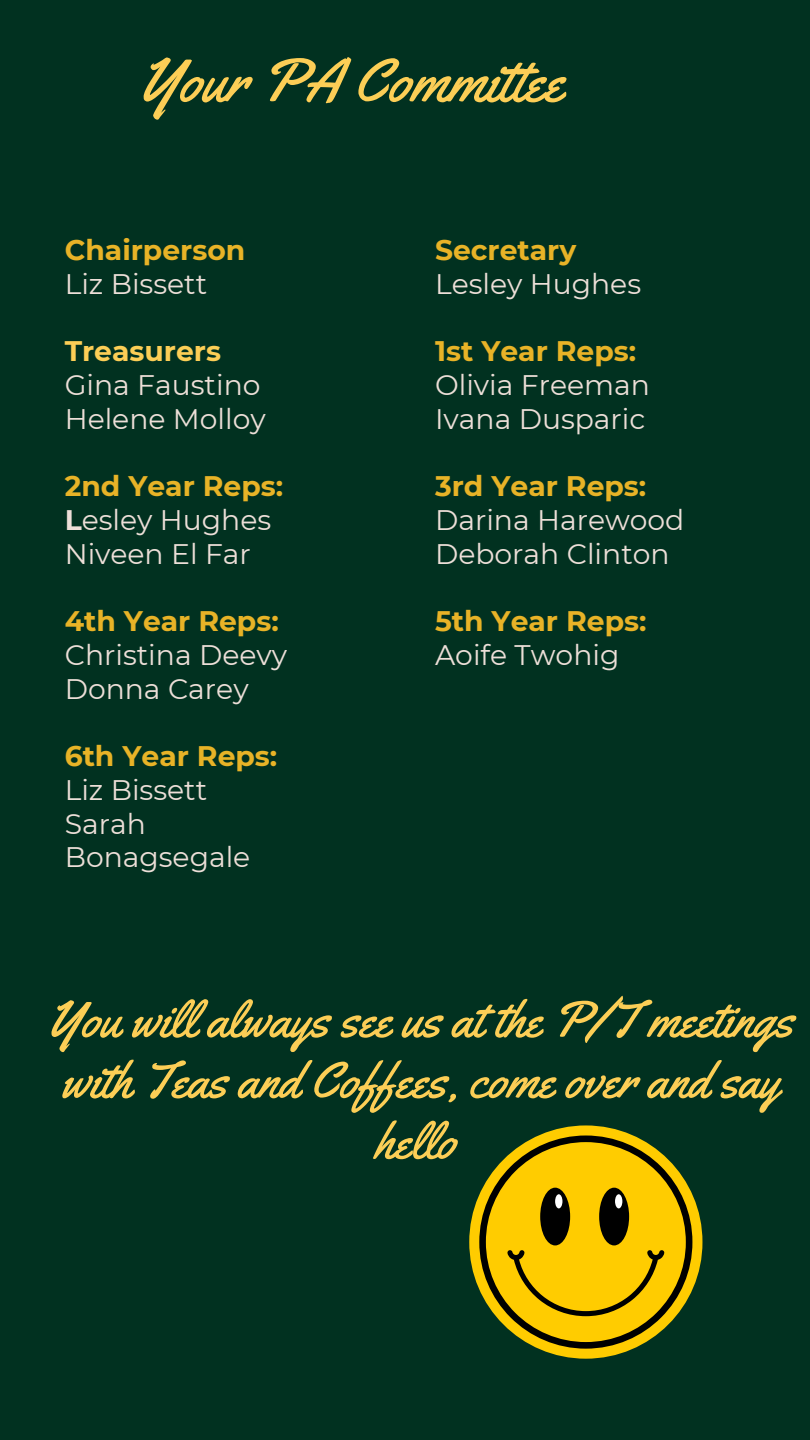
<style>
.page{position:relative;width:810px;height:1440px;background:#013120}
.page>*{position:absolute;margin:0;border:0;box-sizing:border-box;transform-origin:0 0}
.t1{font:61.4px "Yellowtail";color:#fcce56}
.t2{font:51.2px/60.8px "Yellowtail";color:#fcce56;text-align:center}
.t3{font:28.2px/33.8px "Montserrat";color:#eddfd8}
.t4{font:700 28.2px "Montserrat";color:#e8b327}
.t5{font:700 28.2px "Montserrat";color:#fcce56}
.s1{font-weight:700}
</style>
<div class="page">
<div style="left:469px;top:1126px;width:233px;height:233px;background:#fc0;border-radius:50%"></div>
<svg style="left:479px;top:1136px;width:213px;height:213px"></svg>
<div style="left:555px;top:1194px;width:7px;height:14px;background:#fff;border-radius:50%"></div>
<div style="left:615px;top:1194px;width:7px;height:14px;background:#fff;border-radius:50%"></div>
<p class="t1" style="left:139px;top:42px;width:426px">Your PA Commit ee</p>
<h1 class="t4" style="left:65px;top:232px;width:182px">Chairperson</h1>
<p class="t3" style="left:65px;top:266px;width:144px">Liz Bissett</p>
<p class="t5" style="left:65px;top:334px;width:158px">Treasurers</p>
<p class="t3" style="left:65px;top:368px;width:197px">Gina Faustino</p>
<p class="t3" style="left:65px;top:401px;width:203px">Helene Molloy</p>
<p class="t4" style="left:65px;top:469px;width:220px">2nd Year Reps:</p>
<p class="t3" style="left:65px;top:503px;width:208px"><span class="s1">L</span>esley Hughes</p>
<p class="t3" style="left:65px;top:536px;width:188px">Niveen El Far</p>
<p class="t4" style="left:65px;top:604px;width:216px">4th Year Reps:</p>
<p class="t3" style="left:65px;top:638px;width:224px">Christina Deevy</p>
<p class="t3" style="left:65px;top:671px;width:185px">Donna Carey</p>
<p class="t4" style="left:65px;top:739px;width:214px">6th Year Reps:</p>
<p class="t3" style="left:65px;top:773px;width:144px">Liz Bissett</p>
<p class="t3" style="left:65px;top:806px;width:187px">Sarah<br>Bonagsegale</p>
<p class="t4" style="left:435px;top:232px;width:143px">Secretary</p>
<p class="t3" style="left:435px;top:266px;width:208px">Lesley Hughes</p>
<p class="t4" style="left:435px;top:334px;width:203px">1st Year Reps:</p>
<p class="t3" style="left:435px;top:368px;width:216px">Olivia Freeman</p>
<p class="t3" style="left:435px;top:401px;width:212px">Ivana Dusparic</p>
<p class="t4" style="left:435px;top:469px;width:213px">3rd Year Reps:</p>
<p class="t3" style="left:435px;top:503px;width:251px">Darina Harewood</p>
<p class="t3" style="left:435px;top:536px;width:236px">Deborah Clinton</p>
<p class="t4" style="left:435px;top:604px;width:213px">5th Year Reps:</p>
<p class="t3" style="left:435px;top:638px;width:186px">Aoife Twohig</p>
<h2 class="t2" style="left:47px;top:989px;width:748px">You will always see us at the P/T meetings with Teas and Coffees, come over and say hello</h2>
</div>
